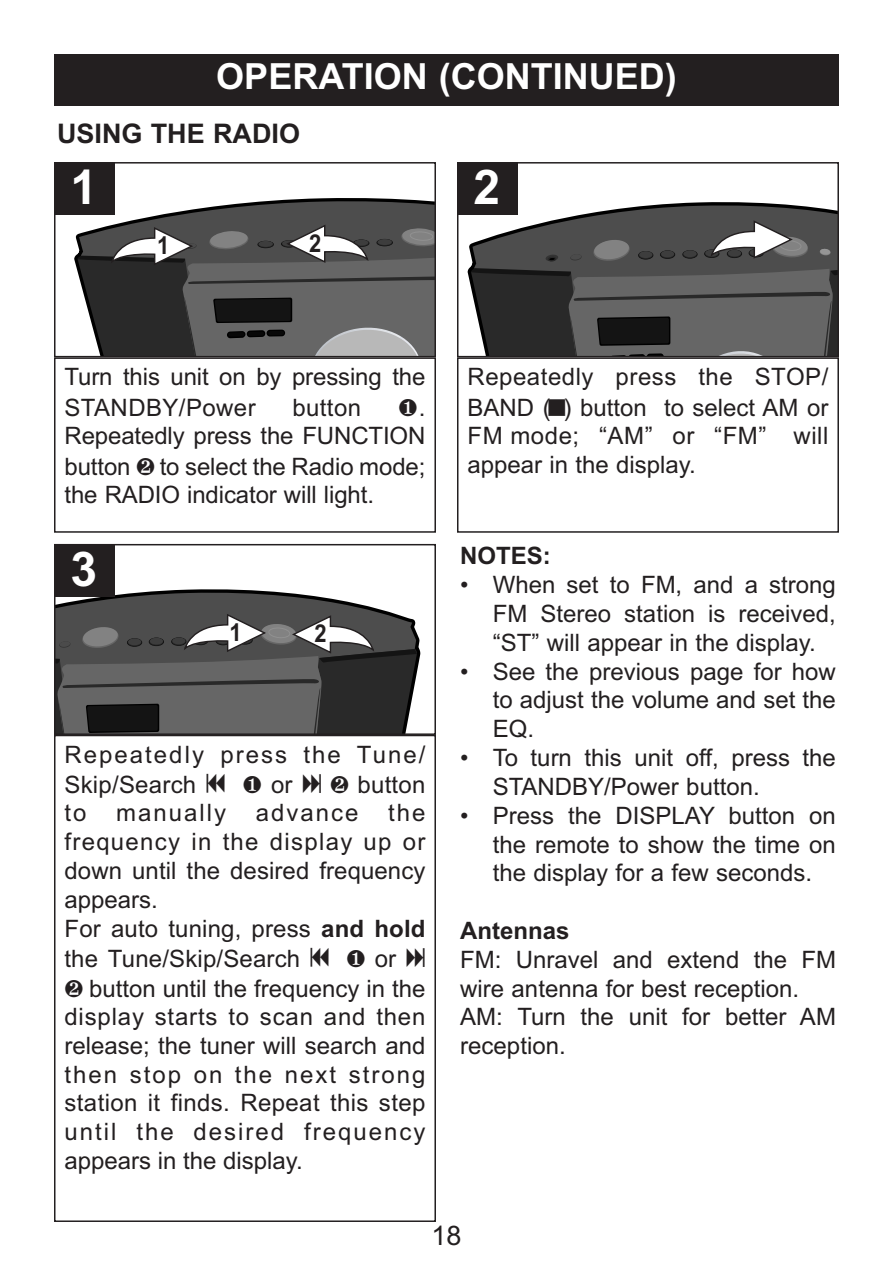
<style>
.page{position:relative;width:893px;height:1276px;background:#fff}
.page>*{position:absolute;margin:0;border:0;box-sizing:border-box;transform-origin:0 0}
.t1{font:700 48px "Arial";color:#fff}
.t2{font:700 36px "Arial";color:#fff}
.t3{font:700 27px "Arial";color:#231f20}
.t4{font:27px "Arial";color:#231f20}
.t5{font:700 24.6px "Arial";color:#231f20;scale:.89 1}
.t6{font:24px/29.1px "Arial";color:#231f20}
.t7{font:24px/30.6px "Arial";letter-spacing:.085em;color:#231f20}
.t8{font:700 24px "Arial";color:#231f20}
.t9{font:24px "Treasure Chest";color:#231f20}
.s1{font-family:"Arial"}
.s2{font-family:"Treasure Chest"}
.s3{font-weight:700}
</style>
<div class="page">
<div style="left:54px;top:54px;width:785px;height:52px;background:#231f20"></div>
<div style="left:54px;top:357px;width:382px;height:176px;border:2px solid #231f20"></div>
<svg style="left:114px;top:198px;width:319px;height:25px;fill:#4d4d4d"></svg>
<svg style="left:77px;top:223px;width:356px;height:131px;background:#5b5b5b"></svg>
<div style="left:54px;top:162px;width:382px;height:195px;border:2px solid #231f20"></div>
<div style="left:54px;top:162px;width:60px;height:53px;background:#231f20"></div>
<div style="left:457px;top:357px;width:382px;height:176px;border:2px solid #231f20"></div>
<svg style="left:517px;top:202px;width:319px;height:17px;fill:#4d4d4d"></svg>
<svg style="left:470px;top:219px;width:366px;height:135px;background:#565656"></svg>
<div style="left:457px;top:162px;width:382px;height:195px;border:2px solid #231f20"></div>
<div style="left:457px;top:162px;width:60px;height:53px;background:#231f20"></div>
<div style="left:54px;top:735px;width:382px;height:487px;border:2px solid #231f20"></div>
<svg style="left:57px;top:589px;width:332px;height:23px;fill:#4d4d4d"></svg>
<svg style="left:57px;top:612px;width:360px;height:120px;background:#545454"></svg>
<div style="left:54px;top:544px;width:382px;height:191px;border:2px solid #231f20"></div>
<div style="left:54px;top:544px;width:60px;height:52px;background:#231f20"></div>
<h2 class="t2" style="left:216px;top:56px;width:462px">OPERATION (CONTINUED)</h2>
<p class="t3" style="left:57px;top:118px;width:245px">USING THE RADIO</p>
<h1 class="t1" style="left:71px;top:159px;width:28px">1</h1>
<p class="t5" style="left:157px;top:231px;width:15px">1</p>
<p class="t5" style="left:309px;top:229px;width:15px">2</p>
<h1 class="t1" style="left:474px;top:159px;width:28px">2</h1>
<p class="t6" style="left:64px;top:362px;width:362px;line-height:30.6px">Turn this unit on by pressing the<br>STANDBY/Power</p>
<p class="t6" style="left:292px;top:393px;width:70px">button</p>
<p class="t9" style="left:398px;top:396px;width:29px">1<span class="s1">.</span></p>
<p class="t6" style="left:65px;top:420px;width:362px;line-height:30.6px">Repeatedly press the FUNCTION button <span class="s2">2</span> to select the Radio mode;</p>
<p class="t6" style="left:65px;top:480px;width:311px">the RADIO indicator will light.</p>
<p class="t6" style="left:467px;top:362px;width:362px;line-height:30.6px">Repeatedly press the STOP/<br>BAND (<span class="s2">X</span>) button to select AM or</p>
<p class="t6" style="left:467px;top:421px;width:362px">FM mode; “AM” or “FM” will appear in the display.</p>
<h1 class="t1" style="left:71px;top:541px;width:28px">3</h1>
<p class="t8" style="left:460px;top:542px;width:92px">NOTES:</p>
<p class="t6" style="left:493px;top:570px;width:345px;text-align:justify;text-indent:-32px">• When set to FM, and a strong FM Stereo station is received, “ST” will appear in the display.</p>
<p class="t6" style="left:493px;top:657px;width:345px;text-align:justify;text-indent:-32px">• See the previous page for how to adjust the volume and set the EQ.</p>
<p class="t6" style="left:493px;top:743px;width:345px;text-indent:-32px">• To turn this unit off, press the<br>STANDBY/Power button.</p>
<p class="t6" style="left:493px;top:801px;width:345px;text-align:justify;text-indent:-32px">• Press the DISPLAY button on the remote to show the time on the display for a few seconds.</p>
<p class="t8" style="left:460px;top:916px;width:111px">Antennas</p>
<p class="t6" style="left:460px;top:945px;width:377px">FM: Unravel and extend the FM wire antenna for best reception.<br>AM: Turn the unit for better AM reception.</p>
<p class="t5" style="left:230px;top:616px;width:15px">1</p>
<p class="t5" style="left:314px;top:617px;width:15px">2</p>
<p class="t7" style="left:64px;top:739px;width:362px">Repeatedly press the Tune/<br>Skip/Search <span class="s2">O 1</span> or <span class="s2">N 2</span> button</p>
<p class="t6" style="left:64px;top:798px;width:362px">to manually advance the frequency in the display up or down until the desired frequency appears.<br>For auto tuning, press <span class="s3">and hold </span>the Tune/Skip/Search <span class="s2">O 1</span> or <span class="s2">N<br>2</span> button until the frequency in the display starts to scan and then release; the tuner will search and then stop on the next strong station it finds. Repeat this step until the desired frequency appears in the display.</p>
<p class="t4" style="left:431px;top:1219px;width:32px">18</p>
</div>
